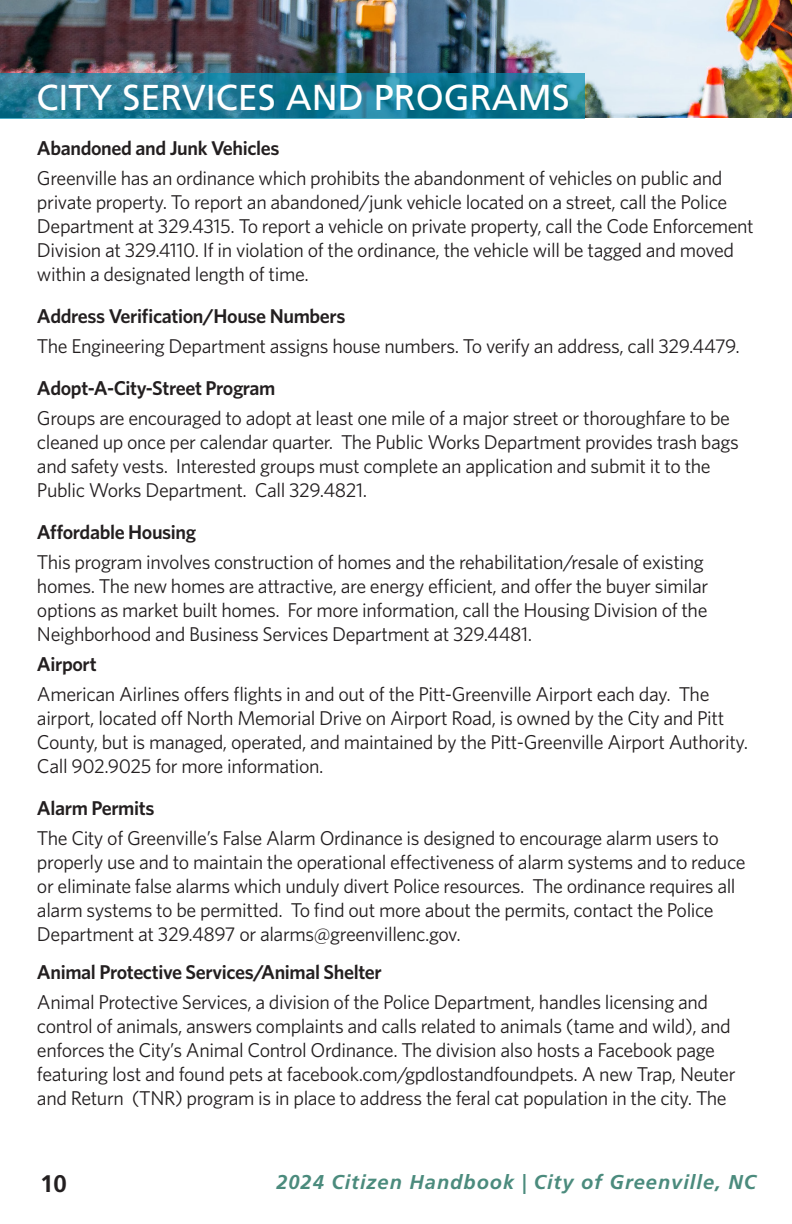
<style>
.page{position:relative;width:792px;height:1224px;background:#fff}
.page>*{position:absolute;margin:0;border:0;box-sizing:border-box;transform-origin:0 0}
.t1{font:36px "Frutiger LT Std";color:#fff}
.t2{font:700 24px "Frutiger LT Std";color:#231f20}
.t3{font:20px/24px "Whitney";letter-spacing:-.02em;color:#231f20}
.t4{font:600 20px "Whitney";letter-spacing:-.02em;color:#231f20}
.t5{font:italic 700 20px "Frutiger LT Std";letter-spacing:.05em;color:#4b8b7d}
</style>
<div class="page">
<img style="left:0;top:0;width:792px;height:118px">
<svg style="left:0;top:73px;width:585px;height:45px;background:#1d7b96"></svg>
<p class="t1" style="left:36px;top:77px;width:535px">CITY SERVICES AND PROGRAMS</p>
<p class="t4" style="left:37px;top:134px;width:244px">Abandoned and Junk Vehicles</p>
<p class="t3" style="left:37px;top:165px;width:718px">Greenville has an ordinance which prohibits the abandonment of vehicles on public and private property. To report an abandoned/junk vehicle located on a street, call the Police Department at 329.4315. To report a vehicle on private property, call the Code Enforcement Division at 329.4110. If in violation of the ordinance, the vehicle will be tagged and moved within a designated length of time.</p>
<p class="t4" style="left:37px;top:302px;width:310px">Address Verification/House Numbers</p>
<p class="t3" style="left:37px;top:333px;width:705px">The Engineering Department assigns house numbers. To verify an address, call 329.4479.</p>
<p class="t4" style="left:37px;top:374px;width:240px">Adopt-A-City-Street Program</p>
<p class="t3" style="left:37px;top:405px;width:703px">Groups are encouraged to adopt at least one mile of a major street or thoroughfare to be cleaned up once per calendar quarter. The Public Works Department provides trash bags and safety vests. Interested groups must complete an application and submit it to the Public Works Department. Call 329.4821.</p>
<p class="t4" style="left:37px;top:518px;width:161px">Affordable Housing</p>
<p class="t3" style="left:37px;top:549px;width:673px">This program involves construction of homes and the rehabilitation/resale of existing homes. The new homes are attractive, are energy efficient, and offer the buyer similar options as market built homes. For more information, call the Housing Division of the Neighborhood and Business Services Department at 329.4481.</p>
<p class="t4" style="left:37px;top:650px;width:61px">Airport</p>
<p class="t3" style="left:37px;top:681px;width:713px">American Airlines offers flights in and out of the Pitt-Greenville Airport each day. The airport, located off North Memorial Drive on Airport Road, is owned by the City and Pitt County, but is managed, operated, and maintained by the Pitt-Greenville Airport Authority.<br>Call 902.9025 for more information.</p>
<p class="t4" style="left:37px;top:794px;width:119px">Alarm Permits</p>
<p class="t3" style="left:37px;top:825px;width:710px">The City of Greenville’s False Alarm Ordinance is designed to encourage alarm users to properly use and to maintain the operational effectiveness of alarm systems and to reduce or eliminate false alarms which unduly divert Police resources. The ordinance requires all alarm systems to be permitted. To find out more about the permits, contact the Police Department at 329.4897 or alarms@greenvillenc.gov.</p>
<p class="t4" style="left:37px;top:958px;width:346px">Animal Protective Services/Animal Shelter</p>
<p class="t3" style="left:37px;top:989px;width:700px">Animal Protective Services, a division of the Police Department, handles licensing and control of animals, answers complaints and calls related to animals (tame and wild), and enforces the City’s Animal Control Ordinance. The division also hosts a Facebook page featuring lost and found pets at facebook.com/gpdlostandfoundpets. A new Trap, Neuter and Return (TNR) program is in place to address the feral cat population in the city. The</p>
<p class="t2" style="left:40px;top:1169px;width:28px">10</p>
<p class="t5" style="left:276px;top:1170px;width:481px">2024 Citizen Handbook | City of Greenville, NC</p>
</div>
